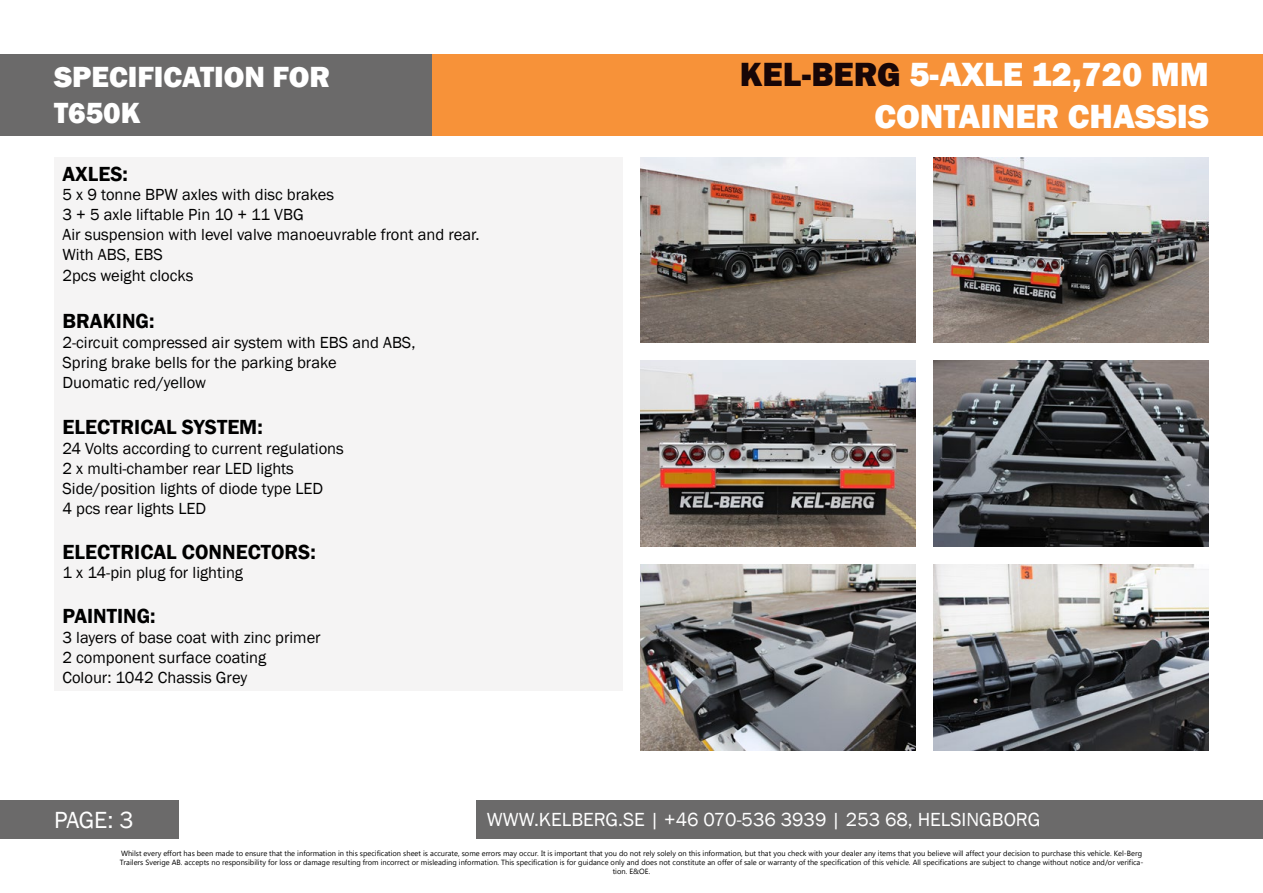
<style>
.page{position:relative;width:1263px;height:893px;background:#fff}
.page>*{position:absolute;margin:0;border:0;box-sizing:border-box;transform-origin:0 0}
.t1{font:800 34.5px/41.4px "Franklin Gothic";color:#fff;text-align:right}
.t2{font:800 30px/36px "Franklin Gothic";color:#fff}
.t3{font:24px "Franklin Gothic";color:#fff}
.t4{font:600 21px "Franklin Gothic";color:#000}
.t5{font:19.5px "Franklin Gothic";color:#fff}
.t6{font:16.5px/19.8px "Franklin Gothic";color:#000}
.t7{font:7.5px/9px "Microsoft Tai Le";color:#000;text-align:center}
.s1{color:#180607}
</style>
<div class="page">
<div style="left:432px;top:54px;width:831px;height:82px;background:#f79239"></div>
<div style="left:0;top:54px;width:432px;height:82px;background:#6b6a6a"></div>
<div style="left:0;top:801px;width:179px;height:38px;background:#6b6a6a"></div>
<div style="left:476px;top:801px;width:787px;height:38px;background:#6b6a6a"></div>
<div style="left:54px;top:157px;width:568px;height:534px;background:#f5f4f4"></div>
<img style="left:640px;top:361px;width:276px;height:186px">
<img style="left:640px;top:157px;width:276px;height:186px">
<img style="left:934px;top:361px;width:275px;height:186px">
<img style="left:934px;top:157px;width:275px;height:186px">
<img style="left:640px;top:565px;width:276px;height:185px">
<img style="left:934px;top:565px;width:275px;height:185px">
<h2 class="t2" style="left:54px;top:59px;width:278px">SPECIFICATION FOR<br>T650K</h2>
<h3 class="t4" style="left:63px;top:161px;width:67px">AXLES:</h3>
<h3 class="t6" style="left:63px;top:185px;width:419px">5 x 9 tonne BPW axles with disc brakes<br>3 + 5 axle liftable Pin 10 + 11 VBG<br>Air suspension with level valve manoeuvrable front and rear.<br>With ABS, EBS</h3>
<h3 class="t6" style="left:63px;top:266px;width:132px">2pcs weight clocks</h3>
<h3 class="t4" style="left:63px;top:308px;width:94px">BRAKING:</h3>
<h3 class="t6" style="left:63px;top:333px;width:354px">2-circuit compressed air system with EBS and ABS,<br>Spring brake bells for the parking brake<br>Duomatic red/yellow</h3>
<h3 class="t4" style="left:63px;top:414px;width:202px">ELECTRICAL SYSTEM:</h3>
<h3 class="t6" style="left:63px;top:439px;width:283px">24 Volts according to current regulations 2 x multi-chamber rear LED lights Side/position lights of diode type LED<br>4 pcs rear lights LED</h3>
<h3 class="t4" style="left:63px;top:539px;width:255px">ELECTRICAL CONNECTORS:</h3>
<h3 class="t6" style="left:63px;top:563px;width:182px">1 x 14-pin plug for lighting</h3>
<h3 class="t4" style="left:63px;top:603px;width:95px">PAINTING:</h3>
<h3 class="t6" style="left:63px;top:628px;width:260px">3 layers of base coat with zinc primer<br>2 component surface coating<br>Colour: 1042 Chassis Grey</h3>
<h1 class="t1" style="left:740px;top:54px;width:470px"><span class="s1">KEL-BERG</span> 5-AXLE 12,720 MM<br>CONTAINER CHASSIS</h1>
<h3 class="t3" style="left:54px;top:805px;width:81px">PAGE: 3</h3>
<h3 class="t5" style="left:487px;top:807px;width:555px">WWW.KELBERG.SE | +46 070-536 3939 | 253 68, HELSINGBORG</h3>
<p class="t7" style="left:120px;top:849px;width:1025px">Whilst every effort has been made to ensure that the information in this specification sheet is accurate, some errors may occur. It is important that you do not rely solely on this information, but that you check with your dealer any items that you believe will affect your decision to purchase this vehicle. Kel-Berg<br>Trailers Sverige AB. accepts no responsibility for loss or damage resulting from incorrect or misleading information. This specification is for guidance only and does not constitute an offer of sale or warranty of the specification of this vehicle. All specifications are subject to change without notice and/or verifica&shy;tion. E&amp;OE.</p>
</div>
